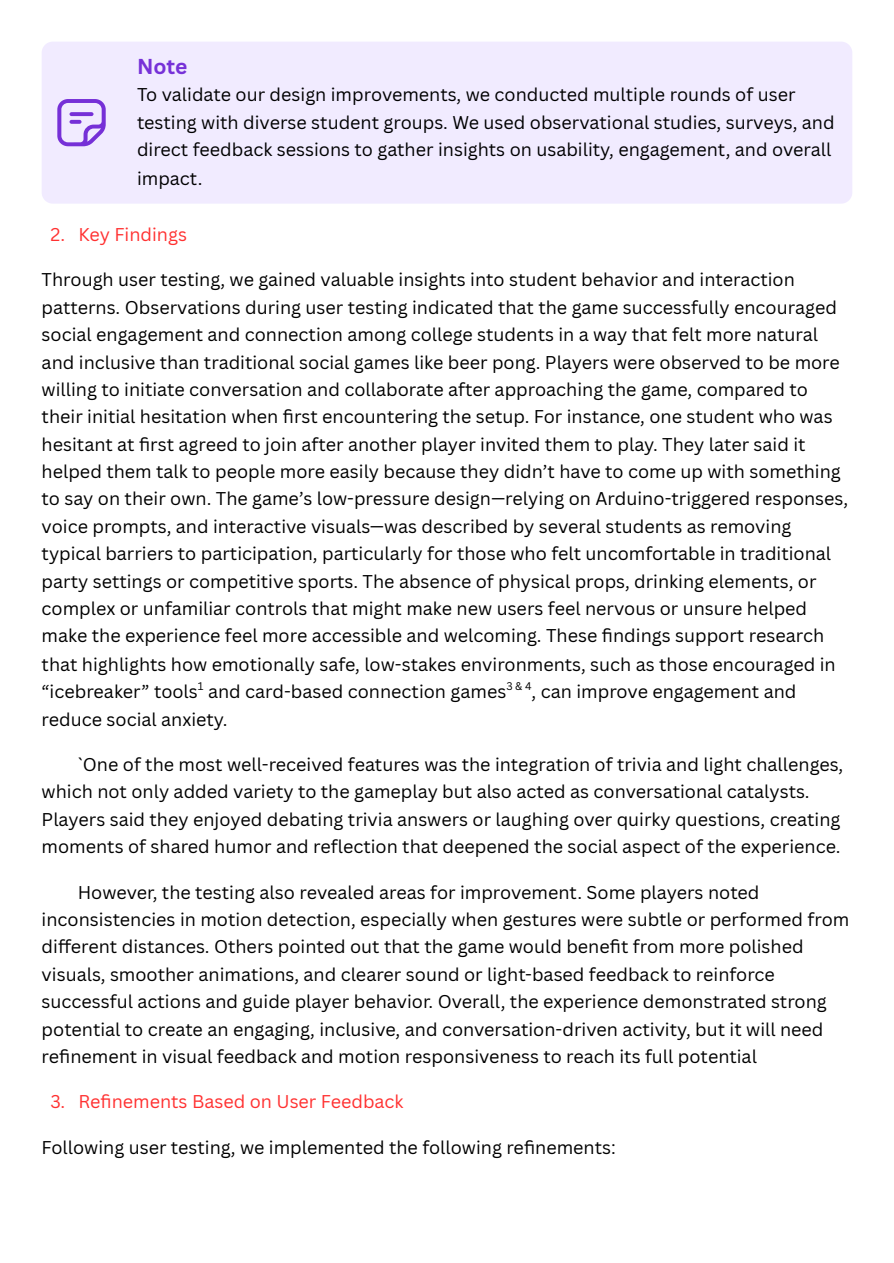
<style>
.page{position:relative;width:894px;height:1263px;background:#fff}
.page>*{position:absolute;margin:0;border:0;box-sizing:border-box;transform-origin:0 0}
.t1{font:700 21px "Canva Sans";color:#7731d8}
.t2{font:18px/27.5px "Canva Sans";color:#000}
.t3{font:18px "Canva Sans";color:#ff3131}
</style>
<div class="page">
<div style="left:42px;top:42px;width:810px;height:162px;background:#f1ebff"></div>
<svg style="left:57px;top:99px;width:49px;height:47px;background:#c2a5ef"></svg>
<h1 class="t1" style="left:137px;top:52px;width:52px">Note</h1>
<h1 class="t2" style="left:137px;top:80px;width:699px">To validate our design improvements, we conducted multiple rounds of user testing with diverse student groups. We used observational studies, surveys, and direct feedback sessions to gather insights on usability, engagement, and overall impact.</h1>
<p class="t3" style="left:50px;top:222px;width:138px">2. Key Findings</p>
<p class="t2" style="left:42px;top:265px;width:807px">Through user testing, we gained valuable insights into student behavior and interaction patterns. Observations during user testing indicated that the game successfully encouraged social engagement and connection among college students in a way that felt more natural and inclusive than traditional social games like beer pong. Players were observed to be more willing to initiate conversation and collaborate after approaching the game, compared to their initial hesitation when fi rst encountering the setup. For instance, one student who was hesitant at fi rst agreed to join after another player invited them to play. They later said it helped them talk to people more easily because they didn’t have to come up with something to say on their own. The game’s low-pressure design—relying on Arduino-triggered responses, voice prompts, and interactive visuals—was described by several students as removing typical barriers to participation, particularly for those who felt uncomfortable in traditional party settings or competitive sports. The absence of physical props, drinking elements, or complex or unfamiliar controls that might make new users feel nervous or unsure helped make the experience feel more accessible and welcoming. These fi ndings support research that highlights how emotionally safe, low-stakes environments, such as those encouraged in “icebreaker” tools<sup>1</sup> and card-based connection games<sup>3</sup> <sup>&amp;</sup> <sup>4</sup>, can improve engagement and reduce social anxiety.</p>
<p class="t2" style="left:42px;top:750px;width:803px;text-indent:36px">`One of the most well-received features was the integration of trivia and light challenges, which not only added variety to the gameplay but also acted as conversational catalysts.<br>Players said they enjoyed debating trivia answers or laughing over quirky questions, creating moments of shared humor and reflection that deepened the social aspect of the experience.</p>
<p class="t2" style="left:42px;top:878px;width:808px;text-indent:36px">However, the testing also revealed areas for improvement. Some players noted inconsistencies in motion detection, especially when gestures were subtle or performed from different distances. Others pointed out that the game would benefit from more polished visuals, smoother animations, and clearer sound or light-based feedback to reinforce successful actions and guide player behavior. Overall, the experience demonstrated strong potential to create an engaging, inclusive, and conversation-driven activity, but it will need refi nement in visual feedback and motion responsiveness to reach its full potential</p>
<p class="t3" style="left:50px;top:1089px;width:354px">3. Refi nements Based on User Feedback</p>
<p class="t2" style="left:42px;top:1134px;width:575px">Following user testing, we implemented the following refi nements:</p>
</div>
